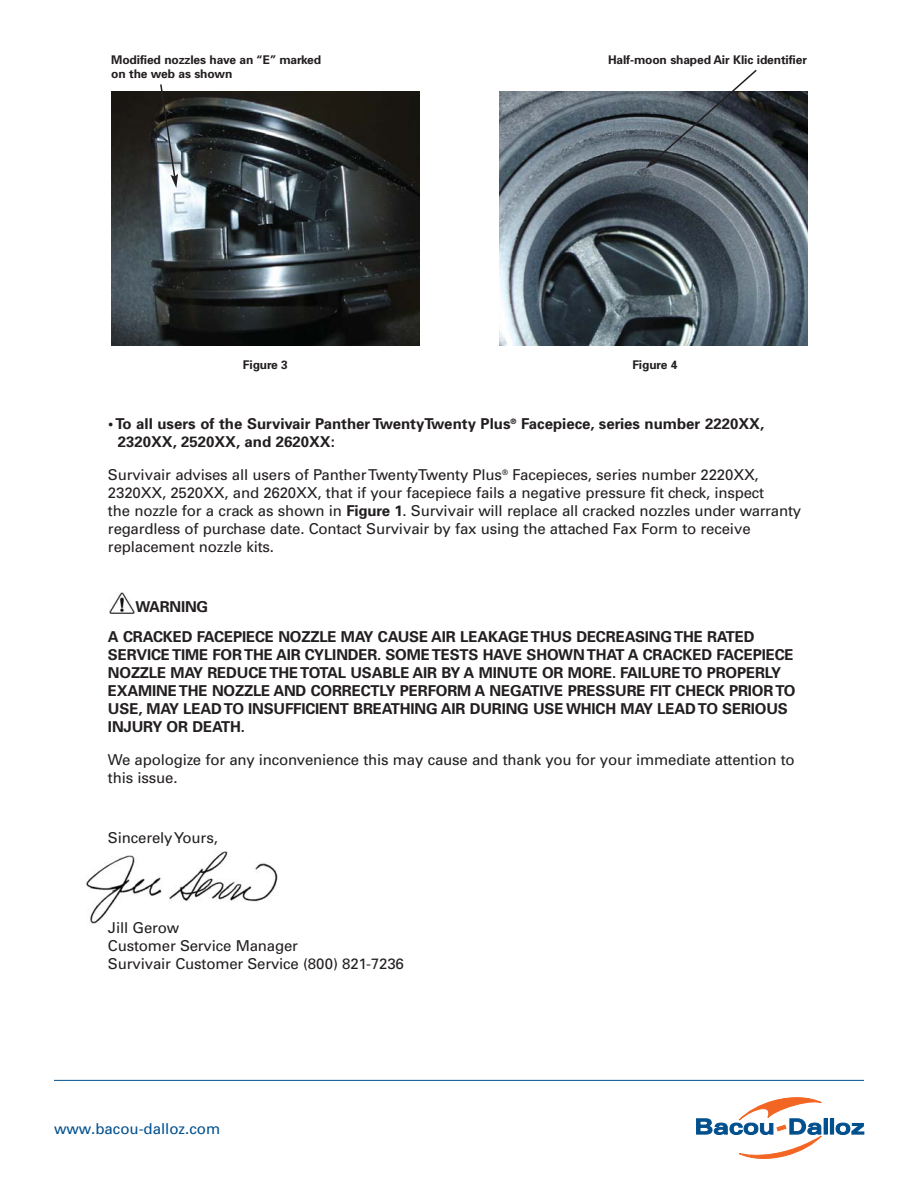
<style>
.page{position:relative;width:918px;height:1188px;background:#fff}
.page>*{position:absolute;margin:0;border:0;box-sizing:border-box;transform-origin:0 0}
.t1{font:15px/18px "Univers";letter-spacing:-.01em;color:#231f20}
.t2{font:700 15px/18px "Univers";letter-spacing:-.01em;color:#231f20}
.t3{font:15px "Univers";color:#00508e}
.t4{font:700 12px/13.5px "Univers";letter-spacing:-.01em;color:#231f20}
.s1{font-weight:700}
</style>
<div class="page">
<img style="left:86px;top:851px;width:192px;height:73px">
<img style="left:110px;top:592px;width:24px;height:22px">
<div style="left:824px;top:1119px;width:4px;height:15px;border:1px solid #00508e"></div>
<div style="left:830px;top:1119px;width:4px;height:15px;border:1px solid #00508e"></div>
<svg style="left:836px;top:1123px;width:28px;height:12px"></svg>
<svg style="left:696px;top:1097px;width:126px;height:62px"></svg>
<hr style="left:54px;top:1080px;width:810px;height:1px;background:#00508e">
<img style="left:111px;top:92px;width:309px;height:253px">
<img style="left:499px;top:92px;width:309px;height:253px">
<svg style="left:159px;top:84px;width:19px;height:104px"></svg>
<svg style="left:646px;top:69px;width:112px;height:99px"></svg>
<p class="t4" style="left:111px;top:54px;width:211px">Modified nozzles have an “E” marked on the web as shown</p>
<p class="t4" style="left:608px;top:54px;width:200px">Half-moon shaped Air Klic identifier</p>
<p class="t4" style="left:243px;top:359px;width:47px">Figure 3</p>
<p class="t4" style="left:632px;top:359px;width:47px">Figure 4</p>
<p class="t2" style="left:118px;top:416px;width:648px;text-indent:-10px">• To all users of the Survivair Panther TwentyTwenty Plus<sup>®</sup> Facepiece, series number 2220XX,<br>2320XX, 2520XX, and 2620XX:</p>
<p class="t1" style="left:108px;top:467px;width:695px">Survivair advises all users of Panther TwentyTwenty Plus<sup>®</sup> Facepieces, series number 2220XX, 2320XX, 2520XX, and 2620XX, that if your facepiece fails a negative pressure fit check, inspect<br>the nozzle for a crack as shown in <span class="s1">Figure 1</span>. Survivair will replace all cracked nozzles under warranty regardless of purchase date. Contact Survivair by fax using the attached Fax Form to receive replacement nozzle kits.</p>
<p class="t2" style="left:108px;top:593px;width:648px;line-height:30px;text-indent:27px">WARNING<br>A CRACKED FACEPIECE NOZZLE MAY CAUSE AIR LEAKAGE THUS DECREASING THE RATED</p>
<p class="t2" style="left:108px;top:647px;width:689px">SERVICE TIME FOR THE AIR CYLINDER. SOME TESTS HAVE SHOWN THAT A CRACKED FACEPIECE NOZZLE MAY REDUCE THE TOTAL USABLE AIR BY A MINUTE OR MORE. FAILURE TO PROPERLY EXAMINE THE NOZZLE AND CORRECTLY PERFORM A NEGATIVE PRESSURE FIT CHECK PRIOR TO USE, MAY LEAD TO INSUFFICIENT BREATHING AIR DURING USE WHICH MAY LEAD TO SERIOUS INJURY OR DEATH.</p>
<p class="t1" style="left:108px;top:752px;width:688px">We apologize for any inconvenience this may cause and thank you for your immediate attention to this issue.</p>
<p class="t1" style="left:108px;top:830px;width:111px">Sincerely Yours,</p>
<p class="t1" style="left:108px;top:920px;width:297px">Jill Gerow<br>Customer Service Manager<br>Survivair Customer Service (800) 821-7236</p>
<p class="t3" style="left:54px;top:1124px;width:168px">www.bacou-dalloz.com</p>
</div>
